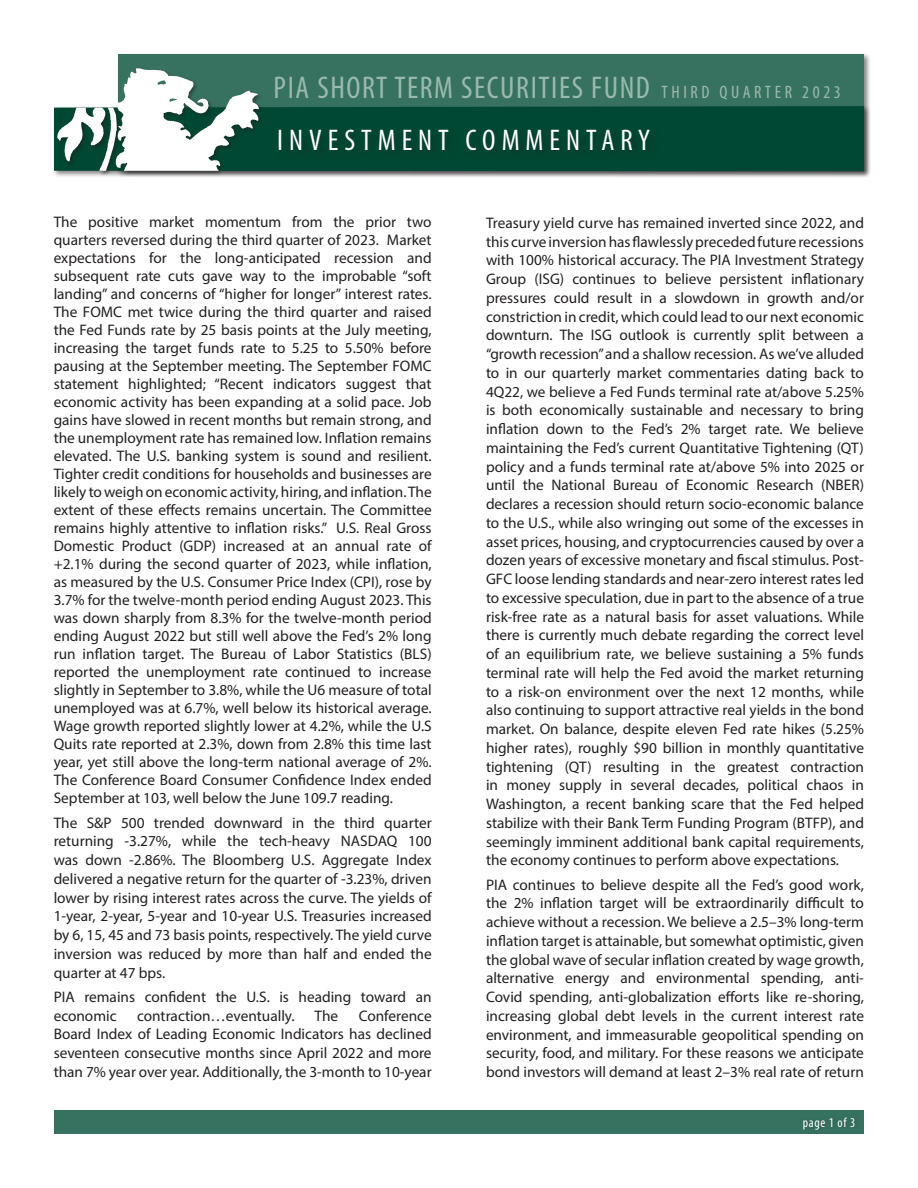
<style>
.page{position:relative;width:918px;height:1188px;background:#fff}
.page>*{position:absolute;margin:0;border:0;box-sizing:border-box;transform-origin:0 0}
.t1{font:condensed 31.5px "Myriad Pro";letter-spacing:.05em;color:#9bb9ae}
.t2{font:condensed 30px "Myriad Pro";letter-spacing:.2em;color:#fff}
.t3{font:15.3px/18.8px "Myriad Pro";color:#231f20;text-align:justify}
.t4{font:condensed 13.5px "Myriad Pro";letter-spacing:.05em;color:#fff}
.s1{font-size:18px}
</style>
<div class="page">
<div style="left:117px;top:52px;width:755px;height:126px;background:#231f20;opacity:.55"></div>
<div style="left:119px;top:54px;width:745px;height:117px;background:#377260"></div>
<div style="left:52px;top:104px;width:820px;height:75px;background:#231f20;opacity:.55"></div>
<div style="left:54px;top:106px;width:810px;height:65px;background:#004833"></div>
<div style="left:98px;top:106px;width:25px;height:71px;background:#231f20;opacity:.55"></div>
<div style="left:115px;top:67px;width:150px;height:110px;background:#231f20;opacity:.55"></div>
<svg style="left:57px;top:68px;width:203px;height:103px"></svg>
<div style="left:276px;top:127px;width:387px;height:37px;background:#014632"></div>
<div style="left:54px;top:1111px;width:810px;height:23px;background:#377260"></div>
<p class="t1" style="left:274px;top:69px;width:569px">PIA SHORT TERM SECURITIES FUND <span class="s1">THIRD QUARTER 2023</span></p>
<p class="t2" style="left:277px;top:122px;width:374px">INVESTMENT COMMENTARY</p>
<p class="t3" style="left:54px;top:213px;width:380px;line-height:18px">The positive market momentum from the prior two quarters reversed during the third quarter of 2023. Market expectations for the long-anticipated recession and subsequent rate cuts gave way to the improbable “soft landing” and concerns of “higher for longer” interest rates.<br>The FOMC met twice during the third quarter and raised the Fed Funds rate by 25 basis points at the July meeting, increasing the target funds rate to 5.25 to 5.50% before pausing at the September meeting. The September FOMC statement highlighted; “Recent indicators suggest that economic activity has been expanding at a solid pace. Job gains have slowed in recent months but remain strong, and the unemployment rate has remained low. Inflation remains elevated. The U.S. banking system is sound and resilient.<br>Tighter credit conditions for households and businesses are likely to weigh on economic activity, hiring, and inflation. The extent of these effects remains uncertain. The Committee remains highly attentive to inflation risks.” U.S. Real Gross Domestic Product (GDP) increased at an annual rate of +2.1% during the second quarter of 2023, while inflation, as measured by the U.S. Consumer Price Index (CPI), rose by 3.7% for the twelve-month period ending August 2023. This was down sharply from 8.3% for the twelve-month period ending August 2022 but still well above the Fed’s 2% long run inflation target. The Bureau of Labor Statistics (BLS) reported the unemployment rate continued to increase slightly in September to 3.8%, while the U6 measure of total unemployed was at 6.7%, well below its historical average.<br>Wage growth reported slightly lower at 4.2%, while the U.S Quits rate reported at 2.3%, down from 2.8% this time last year, yet still above the long-term national average of 2%.<br>The Conference Board Consumer Confidence Index ended September at 103, well below the June 109.7 reading.</p>
<p class="t3" style="left:54px;top:813px;width:380px">The S&amp;P 500 trended downward in the third quarter returning -3.27%, while the tech-heavy NASDAQ 100 was down -2.86%. The Bloomberg U.S. Aggregate Index delivered a negative return for the quarter of -3.23%, driven lower by rising interest rates across the curve. The yields of 1-year, 2-year, 5-year and 10-year U.S. Treasuries increased by 6, 15, 45 and 73 basis points, respectively. The yield curve inversion was reduced by more than half and ended the quarter at 47 bps.</p>
<p class="t3" style="left:54px;top:987px;width:379px">PIA remains confident the U.S. is heading toward an economic</p>
<p class="t3" style="left:54px;top:1006px;width:380px;text-indent:305px">Conference Board Index of Leading Economic Indicators has declined seventeen consecutive months since April 2022 and more than 7% year over year. Additionally, the 3-month to 10-year</p>
<p class="t3" style="left:137px;top:1006px;width:159px">contraction…eventually.</p>
<p class="t3" style="left:315px;top:1006px;width:25px">The</p>
<p class="t3" style="left:486px;top:213px;width:380px">Treasury yield curve has remained inverted since 2022, and this curve inversion has flawlessly preceded future recessions with 100% historical accuracy. The PIA Investment Strategy Group (ISG) continues to believe persistent inflationary pressures could result in a slowdown in growth and/or constriction in credit, which could lead to our next economic downturn. The ISG outlook is currently split between a “growth recession” and a shallow recession. As we’ve alluded to in our quarterly market commentaries dating back to 4Q22, we believe a Fed Funds terminal rate at/above 5.25% is both economically sustainable and necessary to bring inflation down to the Fed’s 2% target rate. We believe maintaining the Fed’s current Quantitative Tightening (QT) policy and a funds terminal rate at/above 5% into 2025 or until the National Bureau of Economic Research (NBER) declares a recession should return socio-economic balance to the U.S., while also wringing out some of the excesses in asset prices, housing, and cryptocurrencies caused by over a dozen years of excessive monetary and fiscal stimulus. Post-GFC loose lending standards and near-zero interest rates led to excessive speculation, due in part to the absence of a true risk-free rate as a natural basis for asset valuations. While there is currently much debate regarding the correct level of an equilibrium rate, we believe sustaining a 5% funds terminal rate will help the Fed avoid the market returning to a risk-on environment over the next 12 months, while also continuing to support attractive real yields in the bond market. On balance, despite eleven Fed rate hikes (5.25% higher rates), roughly $90 billion in monthly quantitative tightening (QT) resulting in the greatest contraction in money supply in several decades, political chaos in Washington, a recent banking scare that the Fed helped stabilize with their Bank Term Funding Program (BTFP), and seemingly imminent additional bank capital requirements, the economy continues to perform above expectations.</p>
<p class="t3" style="left:486px;top:875px;width:380px">PIA continues to believe despite all the Fed’s good work, the 2% inflation target will be extraordinarily difficult to achieve without a recession. We believe a 2.5–3% long-term inflation target is attainable, but somewhat optimistic, given the global wave of secular inflation created by wage growth, alternative energy and environmental spending, anti-Covid spending, anti-globalization efforts like re-shoring, increasing global debt levels in the current interest rate environment, and immeasurable geopolitical spending on security, food, and military. For these reasons we anticipate bond investors will demand at least 2–3% real rate of return</p>
<p class="t4" style="left:803px;top:1114px;width:54px">page 1 of 3</p>
</div>
